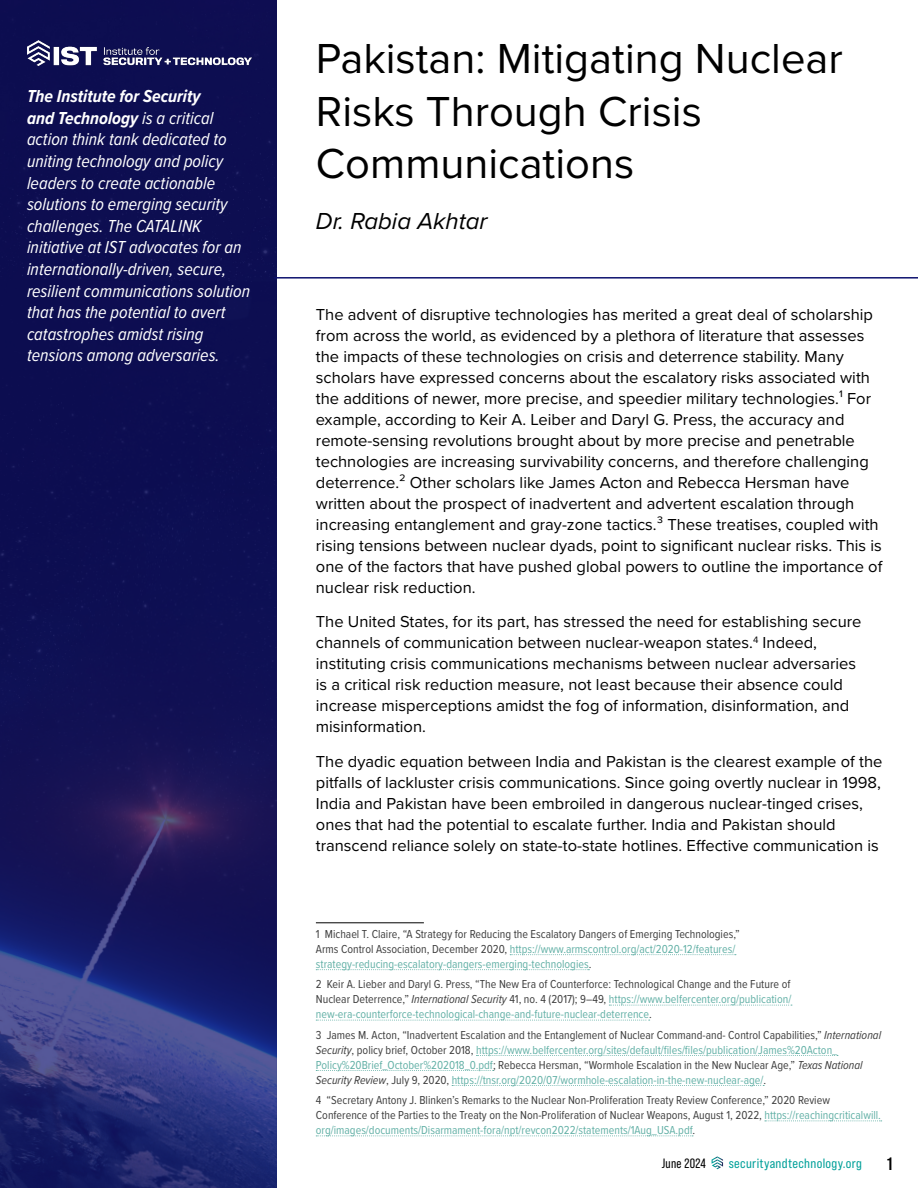
<style>
.page{position:relative;width:918px;height:1188px;background:#fff}
.page>*{position:absolute;margin:0;border:0;box-sizing:border-box;transform-origin:0 0}
.t1{font:43.5px/52.2px "Proxima Nova";color:#000}
.t2{font:italic 24px "Proxima Nova";color:#000}
.t3{font:italic 18px/21.6px "Proxima Nova Cond";color:#fff}
.t4{font:700 18px "Bebas Neue Pro";color:#000}
.t5{font:16.5px/21px "Proxima Nova";color:#000}
.t6{font:13.5px "Bebas Neue Pro Sm E Rg";letter-spacing:.025em;color:#00a099}
.t7{font:13.5px "Bebas Neue Pro";letter-spacing:.025em;color:#000}
.footnotes{font:12px/15px "Proxima Nova Cond";color:#404040}
.s1{font-weight:700}
.s2{color:#64b1a7}
.s3{font-style:italic}
</style>
<div class="page">
<svg style="left:712px;top:1156px;width:11px;height:13px"></svg>
<svg style="left:0;top:0;width:277px;height:1188px;background:#15175b"></svg>
<hr style="left:316px;top:923px;width:108px;height:1px;background:#000">
<svg style="left:510px;top:954px;width:226px;height:1px"></svg>
<svg style="left:316px;top:969px;width:273px;height:1px"></svg>
<svg style="left:609px;top:1005px;width:183px;height:1px"></svg>
<svg style="left:316px;top:1020px;width:334px;height:1px"></svg>
<svg style="left:476px;top:1055px;width:362px;height:1px"></svg>
<svg style="left:316px;top:1070px;width:178px;height:1px"></svg>
<svg style="left:452px;top:1085px;width:312px;height:1px"></svg>
<svg style="left:765px;top:1121px;width:117px;height:1px"></svg>
<svg style="left:316px;top:1136px;width:377px;height:1px"></svg>
<hr style="left:274px;top:277px;width:644px;height:2px;background:#0d116e">
<img style="left:27px;top:40px;width:225px;height:26px">
<p class="t3" style="left:27px;top:85px;width:225px"><span class="s1">The Institute for Security<br>and Technology</span> is a critical action think tank dedicated to uniting technology and policy leaders to create actionable solutions to emerging security challenges. The CATALINK initiative at IST advocates for an internationally-driven, secure, resilient communications solution that has the potential to avert catastrophes amidst rising tensions among adversaries.</p>
<p class="t1" style="left:316px;top:31px;width:528px">Pakistan: Mitigating Nuclear<br>Risks Through Crisis<br>Communications</p>
<p class="t2" style="left:316px;top:203px;width:173px">Dr. Rabia Akhtar</p>
<p class="t5" style="left:316px;top:303px;width:568px">The advent of disruptive technologies has merited a great deal of scholarship from across the world, as evidenced by a plethora of literature that assesses the impacts of these technologies on crisis and deterrence stability. Many scholars have expressed concerns about the escalatory risks associated with the additions of newer, more precise, and speedier military technologies.1 For example, according to Keir A. Leiber and Daryl G. Press, the accuracy and remote-sensing revolutions brought about by more precise and penetrable technologies are increasing survivability concerns, and therefore challenging deterrence.2 Other scholars like James Acton and Rebecca Hersman have written about the prospect of inadvertent and advertent escalation through increasing entanglement and gray-zone tactics.3 These treatises, coupled with rising tensions between nuclear dyads, point to significant nuclear risks. This is one of the factors that have pushed global powers to outline the importance of nuclear risk reduction.</p>
<p class="t5" style="left:316px;top:611px;width:547px">The United States, for its part, has stressed the need for establishing secure channels of communication between nuclear-weapon states.<sup>4</sup> Indeed, instituting crisis communications mechanisms between nuclear adversaries is a critical risk reduction measure, not least because their absence could increase misperceptions amidst the fog of information, disinformation, and misinformation.</p>
<p class="t5" style="left:316px;top:750px;width:568px">The dyadic equation between India and Pakistan is the clearest example of the pitfalls of lackluster crisis communications. Since going overtly nuclear in 1998, India and Pakistan have been embroiled in dangerous nuclear-tinged crises, ones that had the potential to escalate further. India and Pakistan should transcend reliance solely on state-to-state hotlines. Effective communication is</p>
<p class="footnotes" style="left:316px;top:926px;width:425px">1 Michael T. Claire, “A Strategy for Reducing the Escalatory Dangers of Emerging Technologies,”<br>Arms Control Association, December 2020, <span class="s2">https://www.armscontrol.org/act/2020-12/features/ strategy-reducing-escalatory-dangers-emerging-technologies</span>.</p>
<p class="footnotes" style="left:316px;top:976px;width:477px;text-align:justify">2 Keir A. Lieber and Daryl G. Press, “The New Era of Counterforce: Technological Change and the Future of Nuclear Deterrence,” <span class="s3">International Security</span> 41, no. 4 (2017); 9–49, <span class="s2">https://www.belfercenter.org/publication/ new-era-counterforce-technological-change-and-future-nuclear-deterrence</span>.</p>
<p class="footnotes" style="left:316px;top:1027px;width:567px">3 James M. Acton, “Inadvertent Escalation and the Entanglement of Nuclear Command-and- Control Capabilities,” <span class="s3">International Security</span>, policy brief, October 2018, <span class="s2">https://www.belfercenter.org/sites/default/files/files/publication/James%20Acton_ Policy%20Brief_October%202018_0.pdf</span>; Rebecca Hersman, “Wormhole Escalation in the New Nuclear Age,” <span class="s3">Texas National Security Review</span>, July 9, 2020, <span class="s2">https://tnsr.org/2020/07/wormhole-escalation-in-the-new-nuclear-age/</span>.</p>
<p class="footnotes" style="left:316px;top:1092px;width:567px">4 “Secretary Antony J. Blinken’s Remarks to the Nuclear Non-Proliferation Treaty Review Conference,” 2020 Review<br>Conference of the Parties to the Treaty on the Non-Proliferation of Nuclear Weapons, August 1, 2022, <span class="s2">https://reachingcriticalwill. org/images/documents/Disarmament-fora/npt/revcon2022/statements/1Aug_USA.pdf</span>.</p>
<p class="t7" style="left:662px;top:1155px;width:46px">June 2024</p>
<p class="t6" style="left:729px;top:1155px;width:135px">securityandtechnology.org</p>
<p class="t4" style="left:887px;top:1153px;width:7px">1</p>
</div>
